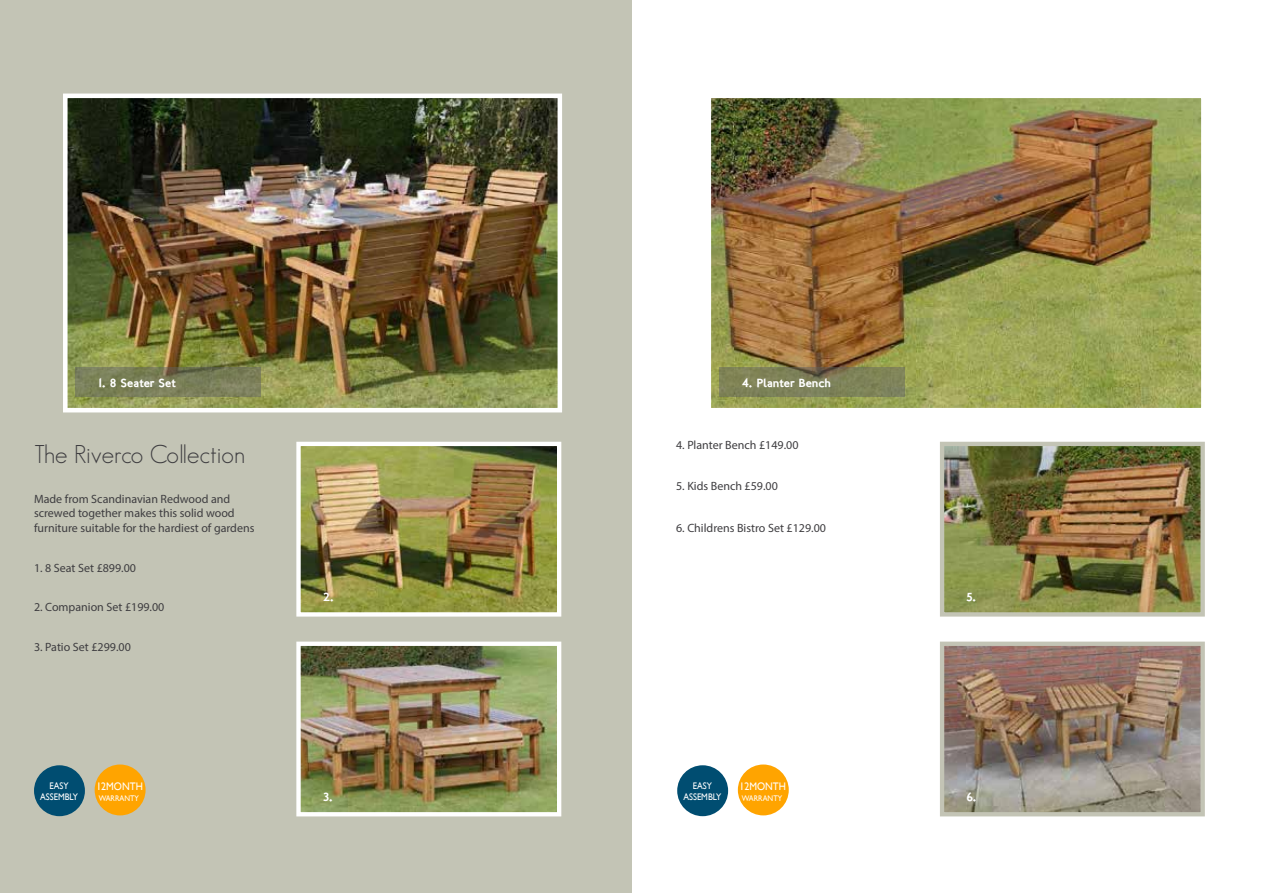
<style>
.page{position:relative;width:1263px;height:893px;background:#fff}
.page>*{position:absolute;margin:0;border:0;box-sizing:border-box;transform-origin:0 0}
.t1{font:300 25.2px "Geosans";color:#3e3d40}
.t2{font:12px/14.4px "Myriad Pro";color:#3e3d40}
.t3{font:12px "London Two";color:#fff}
.t4{font:10.95px "Gill Sans";color:#fff;scale:.9 1}
.t5{font:9.6px/11.4px "Gill Sans";color:#fff;text-align:center;scale:.9 1}
.t6{font:8.1px "Gill Sans";color:#fff;scale:.9 1}
</style>
<div class="page">
<div style="left:0;top:0;width:631px;height:893px;background:#c3c4b5"></div>
<img style="left:69px;top:100px;width:487px;height:306px">
<div style="left:63px;top:94px;width:499px;height:318px;border:5px solid #fff"></div>
<img style="left:712px;top:100px;width:487px;height:306px">
<div style="left:706px;top:94px;width:499px;height:318px;border:5px solid #fff"></div>
<svg style="left:75px;top:368px;width:186px;height:29px;background:#797d57"></svg>
<svg style="left:719px;top:368px;width:185px;height:29px;background:#7c7f57"></svg>
<img style="left:301px;top:447px;width:255px;height:165px">
<div style="left:296px;top:442px;width:265px;height:175px;border:4px solid #fff"></div>
<img style="left:945px;top:447px;width:255px;height:165px">
<div style="left:940px;top:442px;width:265px;height:175px;border:4px solid #c3c4b5"></div>
<img style="left:301px;top:647px;width:255px;height:164px">
<div style="left:296px;top:642px;width:265px;height:174px;border:4px solid #fff"></div>
<img style="left:945px;top:647px;width:255px;height:164px">
<div style="left:940px;top:642px;width:265px;height:174px;border:4px solid #c3c4b5"></div>
<div style="left:95px;top:764px;width:51px;height:51px;background:#ffa400;border-radius:50%"></div>
<div style="left:738px;top:764px;width:51px;height:51px;background:#ffa400;border-radius:50%"></div>
<div style="left:34px;top:765px;width:51px;height:51px;background:#004d71;border-radius:50%"></div>
<div style="left:677px;top:765px;width:51px;height:51px;background:#004d71;border-radius:50%"></div>
<p class="t3" style="left:99px;top:375px;width:79px">1. 8 Seater Set</p>
<p class="t3" style="left:742px;top:375px;width:90px">4. Planter Bench</p>
<h1 class="t1" style="left:34px;top:440px;width:213px">The Riverco Collection</h1>
<p class="t2" style="left:34px;top:491px;width:222px">Made from Scandinavian Redwood and screwed together makes this solid wood furniture suitable for the hardiest of gardens</p>
<p class="t2" style="left:34px;top:560px;width:104px">1. 8 Seat Set £899.00</p>
<p class="t2" style="left:34px;top:600px;width:132px">2. Companion Set £199.00</p>
<p class="t2" style="left:34px;top:640px;width:98px">3. Patio Set £299.00</p>
<p class="t2" style="left:676px;top:438px;width:124px">4. Planter Bench £149.00</p>
<p class="t2" style="left:676px;top:479px;width:103px">5. Kids Bench £59.00</p>
<p class="t2" style="left:676px;top:520px;width:151px">6. Childrens Bistro Set £129.00</p>
<p class="t3" style="left:323px;top:589px;width:12px">2.</p>
<p class="t3" style="left:966px;top:589px;width:11px">5.</p>
<p class="t5" style="left:40px;top:780px;width:44px">EASY<br>ASSEMBLY</p>
<p class="t5" style="left:683px;top:780px;width:44px">EASY<br>ASSEMBLY</p>
<p class="t4" style="left:96px;top:780px;width:53px">12MONTH</p>
<p class="t6" style="left:99px;top:793px;width:46px">WARRANTY</p>
<p class="t4" style="left:739px;top:780px;width:53px">12MONTH</p>
<p class="t6" style="left:742px;top:793px;width:46px">WARRANTY</p>
<p class="t3" style="left:323px;top:789px;width:11px">3.</p>
<p class="t3" style="left:966px;top:789px;width:11px">6.</p>
</div>
